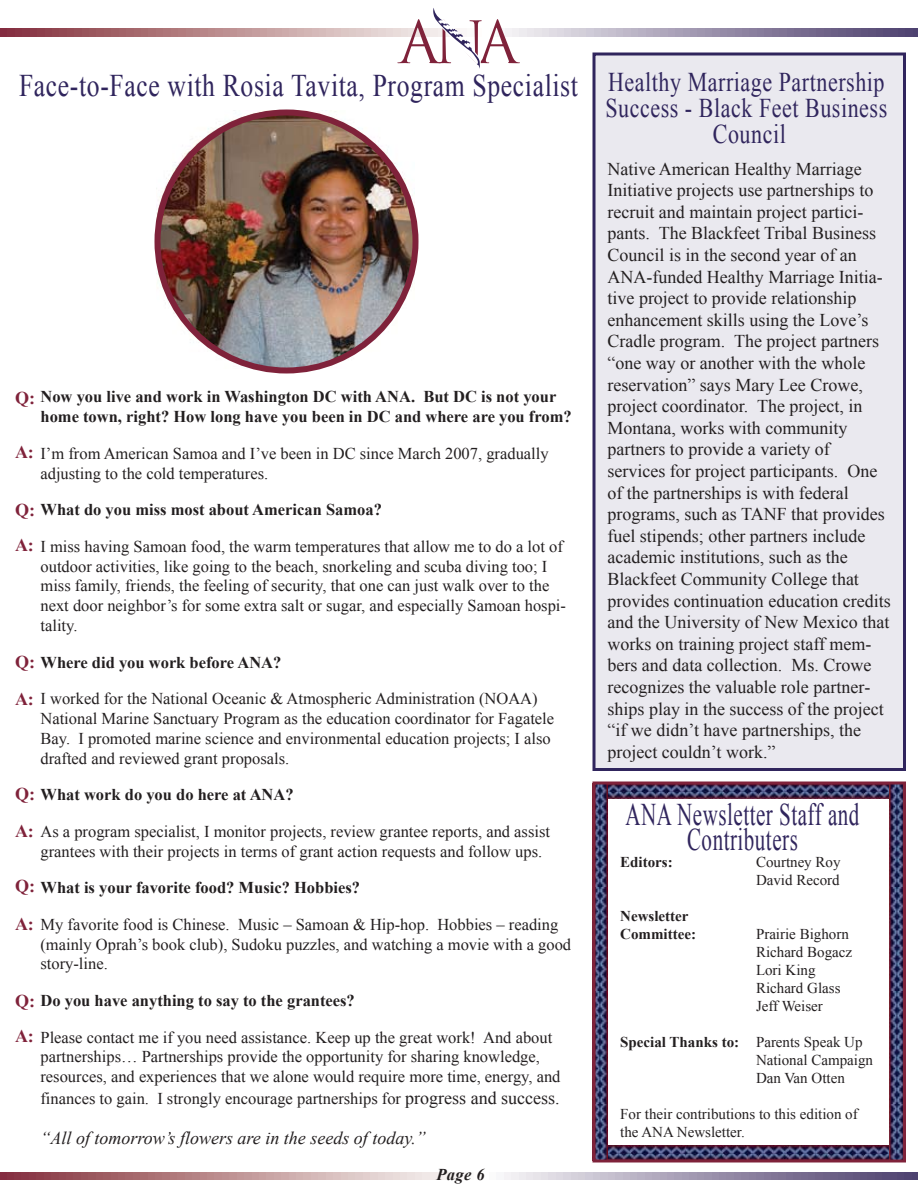
<style>
.page{position:relative;width:918px;height:1188px;background:#fff}
.page>*{position:absolute;margin:0;border:0;box-sizing:border-box;transform-origin:0 0}
.t1{font:31.5px "Times New Roman";letter-spacing:.025em;color:#30255d;scale:.81 1}
.t2{font:31.5px/25.2px "Times New Roman";letter-spacing:.025em;color:#30255d;text-align:center;scale:.67 1}
.t3{font:27px/26.1px "Times New Roman";letter-spacing:.025em;color:#30255d;text-align:center;scale:.81 1}
.t4{font:18px/21.6px "Times New Roman";color:#231f20}
.t5{font:italic 18px "Times New Roman";color:#231f20}
.t6{font:16.5px/19.8px "Times New Roman";color:#231f20}
.t7{font:700 16.5px/19.8px "Times New Roman";color:#231f20}
.t8{font:italic 700 16.5px "Times New Roman";color:#231f20}
.t9{font:15px/18px "Times New Roman";color:#231f20}
.t10{font:700 15px/18px "Times New Roman";color:#231f20}
.s1{font-size:18px;color:#7f223a}
.s2{font-weight:700;font-size:18px;color:#7f223a}
.s3{font-size:18px}
</style>
<div class="page">
<img style="left:156px;top:110px;width:259px;height:257px">
<svg style="left:0;top:29px;width:918px;height:7px"></svg>
<svg style="left:397px;top:8px;width:123px;height:61px"></svg>
<div style="left:154px;top:110px;width:264px;height:264px;border:6px solid #7f223a;border-radius:50%"></div>
<div style="left:594px;top:54px;width:310px;height:716px;background:#eae9ef"></div>
<div style="left:592px;top:52px;width:314px;height:719px;border:3px solid #30255d"></div>
<img style="left:799px;top:786px;width:90px;height:12px">
<img style="left:608px;top:786px;width:79px;height:12px">
<img style="left:687px;top:786px;width:112px;height:12px">
<img style="left:799px;top:1146px;width:90px;height:12px">
<img style="left:608px;top:1146px;width:79px;height:12px">
<img style="left:687px;top:1146px;width:112px;height:12px">
<img style="left:596px;top:1103px;width:12px;height:55px">
<img style="left:596px;top:786px;width:12px;height:101px">
<img style="left:596px;top:887px;width:12px;height:104px">
<img style="left:596px;top:991px;width:12px;height:112px">
<img style="left:889px;top:1103px;width:13px;height:55px">
<img style="left:889px;top:786px;width:13px;height:101px">
<img style="left:889px;top:887px;width:13px;height:104px">
<img style="left:889px;top:991px;width:13px;height:112px">
<svg style="left:0;top:1172px;width:918px;height:8px"></svg>
<div style="left:592px;top:782px;width:314px;height:380px;border:3px solid #7f223a"></div>
<p class="t1" style="left:19px;top:64px;width:692px">Face-to-Face with Rosia Tavita, Program Specialist</p>
<p class="t7" style="left:40px;top:387px;width:533px;text-indent:-26px"><span class="s1">Q:</span> Now you live and work in Washington DC with ANA. But DC is not your home town, right? How long have you been in DC and where are you from?</p>
<p class="t6" style="left:40px;top:443px;width:510px;text-indent:-26px"><span class="s2">A:</span> I’m from American Samoa and I’ve been in DC since March 2007, gradually adjusting to the cold temperatures.</p>
<p class="t7" style="left:15px;top:499px;width:368px"><span class="s1">Q:</span> What do you miss most about American Samoa?</p>
<p class="t6" style="left:40px;top:536px;width:527px;text-indent:-26px"><span class="s2">A:</span> I miss having Samoan food, the warm temperatures that allow me to do a lot of outdoor activities, like going to the beach, snorkeling and scuba diving too; I miss family, friends, the feeling of security, that one can just walk over to the next door neighbor’s for some extra salt or sugar, and especially Samoan hospi&shy;tality.</p>
<p class="t7" style="left:15px;top:652px;width:268px"><span class="s1">Q:</span> Where did you work before ANA?</p>
<p class="t6" style="left:40px;top:689px;width:515px;text-indent:-26px"><span class="s2">A:</span> I worked for the National Oceanic &amp; Atmospheric Administration (NOAA)<br>National Marine Sanctuary Program as the education coordinator for Fagatele Bay. I promoted marine science and environmental education projects; I also drafted and reviewed grant proposals.</p>
<p class="t7" style="left:15px;top:784px;width:280px"><span class="s1">Q:</span> What work do you do here at ANA?</p>
<p class="t6" style="left:40px;top:821px;width:511px;text-indent:-26px"><span class="s2">A:</span> As a program specialist, I monitor projects, review grantee reports, and assist grantees with their projects in terms of grant action requests and follow ups.</p>
<p class="t7" style="left:15px;top:877px;width:347px"><span class="s1">Q:</span> What is your favorite food? Music? Hobbies?</p>
<p class="t6" style="left:40px;top:914px;width:532px;text-indent:-26px"><span class="s2">A:</span> My favorite food is Chinese. Music – Samoan &amp; Hip-hop. Hobbies – reading (mainly Oprah’s book club), Sudoku puzzles, and watching a movie with a good story-line.</p>
<p class="t7" style="left:15px;top:990px;width:341px"><span class="s1">Q:</span> Do you have anything to say to the grantees?</p>
<p class="t6" style="left:40px;top:1027px;width:522px;text-indent:-26px"><span class="s2">A:</span> Please contact me if you need assistance. Keep up the great work! And about partnerships… Partnerships provide the opportunity for sharing knowledge, resources, and experiences that we alone would require more time, energy, and</p>
<p class="t6" style="left:40px;top:1088px;width:521px">finances to gain. I strongly encourage partnerships for <span class="s3">progress and success.</span></p>
<p class="t5" style="left:40px;top:1126px;width:387px">“All of tomorrow’s flowers are in the seeds of today.”</p>
<p class="t8" style="left:436px;top:1163px;width:50px">Page 6</p>
<p class="t3" style="left:605px;top:68px;width:350px">Healthy Marriage Partnership<br>Success - Black Feet Business<br>Council</p>
<p class="t4" style="left:608px;top:157px;width:285px">Native American Healthy Marriage Initiative projects use partnerships to recruit and maintain project partici&shy;pants. The Blackfeet Tribal Business Council is in the second year of an ANA-funded Healthy Marriage Initia&shy;tive project to provide relationship enhancement skills using the Love’s Cradle program. The project partners “one way or another with the whole reservation” says Mary Lee Crowe, project coordinator. The project, in Montana, works with community partners to provide a variety of services for project participants. One of the partnerships is with federal programs, such as TANF that provides fuel stipends; other partners include academic institutions, such as the Blackfeet Community College that provides continuation education credits and the University of New Mexico that works on training project staff mem&shy;bers and data collection. Ms. Crowe recognizes the valuable role partner&shy;ships play in the success of the project “if we didn’t have partnerships, the project couldn’t work.”</p>
<p class="t2" style="left:626px;top:801px;width:351px">ANA Newsletter Staff and<br>Contributers</p>
<p class="t10" style="left:620px;top:853px;width:54px">Editors:</p>
<p class="t10" style="left:620px;top:907px;width:77px">Newsletter<br>Committee:</p>
<p class="t10" style="left:620px;top:1033px;width:120px">Special Thanks to:</p>
<p class="t9" style="left:756px;top:853px;width:86px">Courtney Roy<br>David Record</p>
<p class="t9" style="left:756px;top:925px;width:98px">Prairie Bighorn<br>Richard Bogacz<br>Lori King<br>Richard Glass<br>Jeff Weiser</p>
<p class="t9" style="left:756px;top:1033px;width:119px">Parents Speak Up<br>National Campaign<br>Dan Van Otten</p>
<p class="t9" style="left:620px;top:1105px;width:239px">For their contributions to this edition of the ANA Newsletter.</p>
</div>
